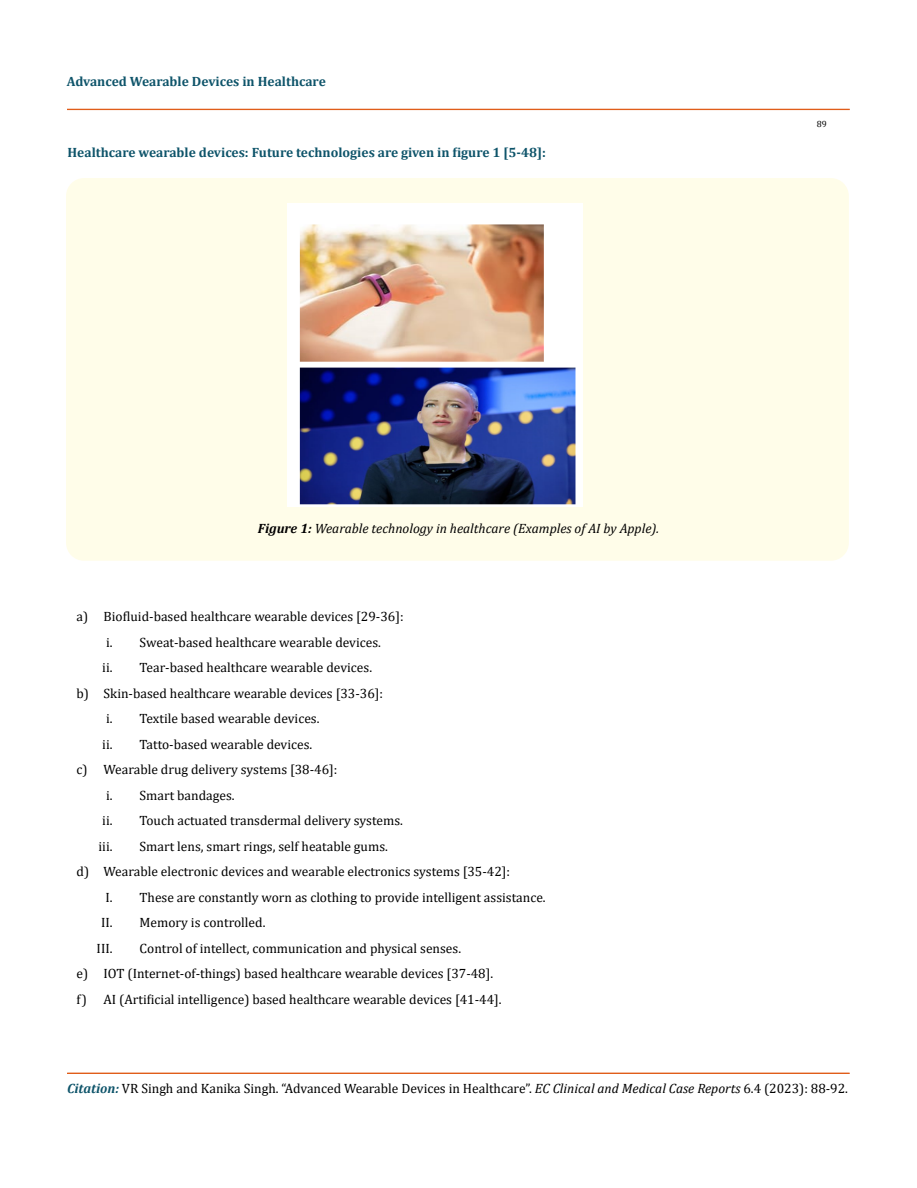
<style>
.page{position:relative;width:917px;height:1188px;background:#fff}
.page>*{position:absolute;margin:0;border:0;box-sizing:border-box;transform-origin:0 0}
.t1{font:13.5px/25.5px "Cambria";color:#000}
.t2{font:700 13.5px "Cambria";color:#0e546a}
.t3{font:italic 13.5px "Cambria";color:#000}
.t4{font:9px "Cambria";color:#000}
.s1{font-weight:700}
.s2{font-weight:700;font-style:italic;color:#0e546a}
.s3{font-style:italic}
</style>
<div class="page">
<div style="left:67px;top:109px;width:782px;height:1px;border:1px solid #e05d1a"></div>
<div style="left:67px;top:1073px;width:782px;height:1px;border:1px solid #e05d1a"></div>
<div style="left:66px;top:178px;width:782px;height:383px;background:#fffde9;border-radius:18px"></div>
<img style="left:288px;top:204px;width:295px;height:303px">
<p class="t2" style="left:67px;top:72px;width:260px">Advanced Wearable Devices in Healthcare</p>
<p class="t2" style="left:68px;top:143px;width:479px">Healthcare wearable devices: Future technologies are given in figure 1 [5-48]:</p>
<p class="t3" style="left:258px;top:519px;width:403px"><span class="s1">Figure 1:</span> Wearable technology in healthcare (Examples of AI by Apple).</p>
<p class="t1" style="left:76px;top:604px;width:328px">a) Biofluid-based healthcare wearable devices [29-36]:</p>
<p class="t1" style="left:106px;top:629px;width:276px">i. Sweat-based healthcare wearable devices.</p>
<p class="t1" style="left:102px;top:655px;width:271px">ii. Tear-based healthcare wearable devices.</p>
<p class="t1" style="left:76px;top:680px;width:308px">b) Skin-based healthcare wearable devices [33-36]:</p>
<p class="t1" style="left:106px;top:706px;width:215px">i. Textile based wearable devices.</p>
<p class="t1" style="left:102px;top:731px;width:211px">ii. Tatto-based wearable devices.</p>
<p class="t1" style="left:76px;top:757px;width:262px">c) Wearable drug delivery systems [38-46]:</p>
<p class="t1" style="left:106px;top:782px;width:130px">i. Smart bandages.</p>
<p class="t1" style="left:102px;top:808px;width:302px">ii. Touch actuated transdermal delivery systems.</p>
<p class="t1" style="left:98px;top:833px;width:16px">iii.</p>
<p class="t1" style="left:140px;top:833px;width:250px">Smart lens, smart rings, self heatable gums.</p>
<p class="t1" style="left:76px;top:859px;width:435px">d) Wearable electronic devices and wearable electronics systems [35-42]:</p>
<p class="t1" style="left:105px;top:884px;width:442px">I. These are constantly worn as clothing to provide intelligent assistance.</p>
<p class="t1" style="left:101px;top:910px;width:166px">II. Memory is controlled.</p>
<p class="t1" style="left:97px;top:935px;width:17px">III.</p>
<p class="t1" style="left:76px;top:935px;width:426px;text-indent:63px">Control of intellect, communication and physical senses.<br>e) IOT (Internet-of-things) based healthcare wearable devices [37-48]. f) AI (Artificial intelligence) based healthcare wearable devices [41-44].</p>
<p class="t4" style="left:816px;top:118px;width:11px">89</p>
<p class="t1" style="left:67px;top:1076px;width:782px"><span class="s2">Citation:</span> VR Singh and Kanika Singh. “Advanced Wearable Devices in Healthcare”. <span class="s3">EC Clinical and Medical Case Reports</span> 6.4 (2023): 88-92.</p>
</div>
